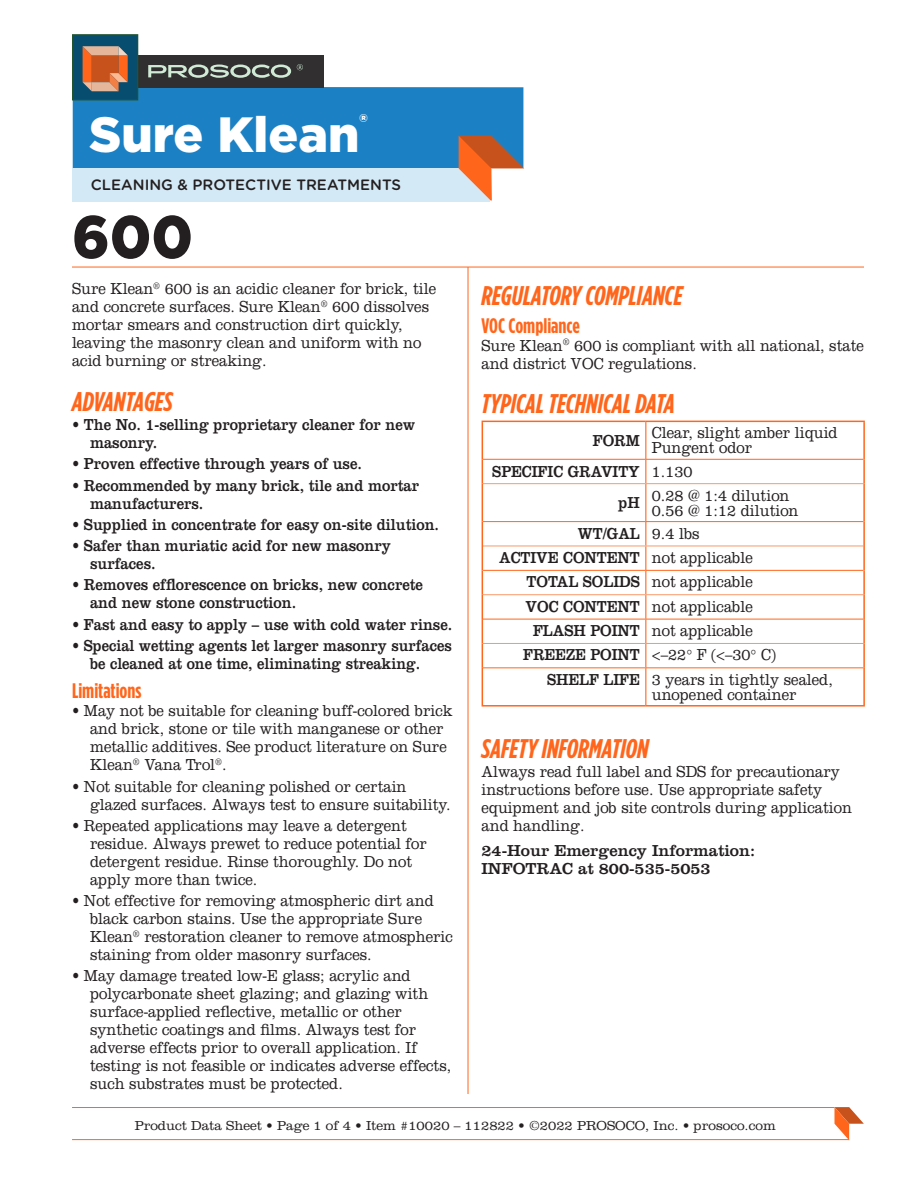
<style>
.page{position:relative;width:918px;height:1188px;background:#fff}
.page>*{position:absolute;margin:0;border:0;box-sizing:border-box;transform-origin:0 0}
._02_Product_Name{font:900 60px "Gotham";color:#231f20;scale:.95 1}
.t1{font:900 49.5px "Gotham";color:#fff}
._04_Section_Header{font:italic 700 27px "Gotham Condensed";color:#ff661c}
.t2{font:900 22.5px "Gotham";color:#fff}
._05_Sub-Header{font:700 21px "Gotham Condensed";color:#ff661c}
._07_Bullet_Paragraph{font:300 16.5px/18px "Clarendon LT Std";color:#231f20;scale:.9 1}
._06_Body_Copy{font:300 16.5px/18px "Clarendon LT Std";color:#231f20;scale:.9 1}
._07_Bullet_Paragraph-2{font:16.5px/18px "Clarendon LT Std";color:#231f20;scale:.9 1}
._09_Tech_Data_Copy{font:300 16.5px/15px "Clarendon LT Std";color:#231f20;scale:.9 1}
._08_Tech_Data_Header{font:16.5px "Clarendon LT Std";color:#231f20;scale:.9 1}
._07_Bullet_Paragraph-3{font:16.5px/18px "Clarendon LT Std";color:#231f20;scale:.89 1}
._06_Body_Copy-2{font:16.5px/18px "Clarendon LT Std";color:#231f20}
.t3{font:500 15px "Gotham Rounded";color:#231f20}
._99_Item_Box{font:300 13.5px "Clarendon LT Std";color:#231f20}
</style>
<div class="page">
<hr style="left:468px;top:267px;width:1px;height:827px;background:#ff661c">
<hr style="left:645px;top:422px;width:1px;height:37px;background:#ff661c">
<svg style="left:645px;top:460px;width:1px;height:23px"></svg>
<hr style="left:645px;top:484px;width:1px;height:37px;background:#ff661c">
<svg style="left:645px;top:522px;width:1px;height:145px"></svg>
<hr style="left:645px;top:668px;width:1px;height:37px;background:#ff661c">
<hr style="left:483px;top:459px;width:163px;height:1px;background:#ff661c">
<hr style="left:646px;top:459px;width:217px;height:1px;background:#ff661c">
<hr style="left:483px;top:521px;width:163px;height:1px;background:#ff661c">
<hr style="left:646px;top:521px;width:217px;height:1px;background:#ff661c">
<hr style="left:483px;top:570px;width:163px;height:1px;background:#ff661c">
<hr style="left:646px;top:570px;width:217px;height:1px;background:#ff661c">
<hr style="left:483px;top:619px;width:163px;height:1px;background:#ff661c">
<hr style="left:646px;top:619px;width:217px;height:1px;background:#ff661c">
<hr style="left:483px;top:667px;width:163px;height:1px;background:#ff661c">
<hr style="left:646px;top:667px;width:217px;height:1px;background:#ff661c">
<hr style="left:483px;top:483px;width:163px;height:1px;background:#f89a6a">
<hr style="left:646px;top:483px;width:217px;height:1px;background:#f89a6a">
<hr style="left:483px;top:546px;width:163px;height:1px;background:#f89a6a">
<hr style="left:646px;top:546px;width:217px;height:1px;background:#f89a6a">
<hr style="left:483px;top:594px;width:163px;height:1px;background:#f89a6a">
<hr style="left:646px;top:594px;width:217px;height:1px;background:#f89a6a">
<hr style="left:483px;top:643px;width:163px;height:1px;background:#f89a6a">
<hr style="left:646px;top:643px;width:217px;height:1px;background:#f89a6a">
<hr style="left:482px;top:421px;width:164px;height:1px;background:#ff661c">
<hr style="left:482px;top:422px;width:1px;height:37px;background:#ff661c">
<hr style="left:646px;top:421px;width:219px;height:1px;background:#ff661c">
<hr style="left:863px;top:422px;width:2px;height:37px;background:#ff661c">
<svg style="left:482px;top:459px;width:1px;height:25px"></svg>
<hr style="left:863px;top:459px;width:2px;height:25px;background:#ff661c">
<hr style="left:482px;top:484px;width:1px;height:38px;background:#ff661c">
<hr style="left:863px;top:484px;width:2px;height:38px;background:#ff661c">
<hr style="left:863px;top:522px;width:2px;height:24px;background:#ff661c">
<hr style="left:863px;top:546px;width:2px;height:24px;background:#ff661c">
<hr style="left:863px;top:570px;width:2px;height:25px;background:#ff661c">
<hr style="left:863px;top:595px;width:2px;height:24px;background:#ff661c">
<hr style="left:863px;top:619px;width:2px;height:24px;background:#ff661c">
<svg style="left:482px;top:522px;width:1px;height:146px"></svg>
<hr style="left:863px;top:643px;width:2px;height:25px;background:#ff661c">
<hr style="left:482px;top:668px;width:1px;height:37px;background:#ff661c">
<hr style="left:863px;top:668px;width:2px;height:37px;background:#ff661c">
<hr style="left:482px;top:705px;width:164px;height:2px;background:#ff661c">
<hr style="left:646px;top:705px;width:219px;height:2px;background:#ff661c">
<hr style="left:72px;top:267px;width:792px;height:1px;background:#ff661c">
<div style="left:73px;top:87px;width:450px;height:81px;background:#1b81c4"></div>
<div style="left:72px;top:168px;width:418px;height:34px;background:#d4e9f6"></div>
<svg style="left:459px;top:136px;width:65px;height:65px"></svg>
<div style="left:102px;top:55px;width:221px;height:32px;background:#312f30"></div>
<div style="left:72px;top:34px;width:66px;height:66px;background:#074d70;border:1px solid #205532"></div>
<svg style="left:83px;top:46px;width:45px;height:45px;background:#cc784e"></svg>
<svg style="left:148px;top:65px;width:143px;height:13px"></svg>
<svg style="left:297px;top:64px;width:6px;height:6px"></svg>
<hr style="left:72px;top:1139px;width:777px;height:1px;background:#ff661c">
<hr style="left:72px;top:1107px;width:762px;height:1px;background:#ff661c">
<svg style="left:834px;top:1107px;width:30px;height:33px"></svg>
<p class="t1" style="left:89px;top:101px;width:272px">Sure Klean</p>
<p class="t2" style="left:359px;top:106px;width:10px">®</p>
<p class="t3" style="left:91px;top:174px;width:312px">CLEANING &amp; PROTECTIVE TREATMENTS</p>
<p class="_02_Product_Name" style="left:72px;top:196px;width:129px">600</p>
<p class="_06_Body_Copy" style="left:72px;top:280px;width:406px">Sure Klean<sup>®</sup> 600 is an acidic cleaner for brick, tile and concrete surfaces. Sure Klean<sup>®</sup> 600 dissolves mortar smears and construction dirt quickly, leaving the masonry clean and uniform with no acid burning or streaking.</p>
<p class="_04_Section_Header" style="left:72px;top:385px;width:102px">ADVANTAGES</p>
<p class="_07_Bullet_Paragraph-2" style="left:90px;top:416px;width:363px;text-indent:-18px">• The No. 1-selling proprietary cleaner for new masonry.</p>
<p class="_07_Bullet_Paragraph-2" style="left:72px;top:455px;width:324px">• Proven effective through years of use.</p>
<p class="_07_Bullet_Paragraph-2" style="left:90px;top:476px;width:367px;text-indent:-18px">• Recommended by many brick, tile and mortar manufacturers.</p>
<p class="_07_Bullet_Paragraph-2" style="left:72px;top:515px;width:409px">• Supplied in concentrate for easy on-site dilution.</p>
<p class="_07_Bullet_Paragraph-2" style="left:90px;top:537px;width:336px;text-indent:-18px">• Safer than muriatic acid for new masonry surfaces.</p>
<p class="_07_Bullet_Paragraph-2" style="left:90px;top:576px;width:372px;text-indent:-18px">• Removes efflorescence on bricks, new concrete and new stone construction.</p>
<p class="_07_Bullet_Paragraph-2" style="left:72px;top:615px;width:424px">• Fast and easy to apply – use with cold water rinse.</p>
<p class="_07_Bullet_Paragraph-3" style="left:90px;top:636px;width:408px;text-indent:-18px">• Special wetting agents let larger masonry surfaces be cleaned at one time, eliminating streaking.</p>
<p class="_05_Sub-Header" style="left:72px;top:679px;width:71px">Limitations</p>
<p class="_07_Bullet_Paragraph" style="left:90px;top:702px;width:405px;text-indent:-18px">• May not be suitable for cleaning buff-colored brick and brick, stone or tile with manganese or other metallic additives. See product literature on Sure Klean<sup>®</sup> Vana Trol<sup>®</sup>.</p>
<p class="_07_Bullet_Paragraph" style="left:90px;top:777px;width:402px;text-indent:-18px">• Not suitable for cleaning polished or certain glazed surfaces. Always test to ensure suitability.</p>
<p class="_07_Bullet_Paragraph" style="left:90px;top:816px;width:376px;text-indent:-18px">• Repeated applications may leave a detergent residue. Always prewet to reduce potential for detergent residue. Rinse thoroughly. Do not apply more than twice.</p>
<p class="_07_Bullet_Paragraph" style="left:90px;top:892px;width:405px;text-indent:-18px">• Not effective for removing atmospheric dirt and black carbon stains. Use the appropriate Sure Klean<sup>®</sup> restoration cleaner to remove atmospheric staining from older masonry surfaces.</p>
<p class="_07_Bullet_Paragraph" style="left:90px;top:967px;width:403px;text-indent:-18px">• May damage treated low-E glass; acrylic and polycarbonate sheet glazing; and glazing with surface-applied reflective, metallic or other synthetic coatings and films. Always test for adverse effects prior to overall application. If testing is not feasible or indicates adverse effects, such substrates must be protected.</p>
<p class="_04_Section_Header" style="left:482px;top:280px;width:203px">REGULATORY COMPLIANCE</p>
<p class="_05_Sub-Header" style="left:482px;top:313px;width:100px">VOC Compliance</p>
<p class="_06_Body_Copy" style="left:482px;top:336px;width:426px">Sure Klean<sup>®</sup> 600 is compliant with all national, state and district VOC regulations.</p>
<p class="_04_Section_Header" style="left:482px;top:388px;width:195px">TYPICAL TECHNICAL DATA</p>
<p class="_08_Tech_Data_Header" style="left:593px;top:431px;width:54px">FORM</p>
<p class="_09_Tech_Data_Copy" style="left:652px;top:425px;width:208px">Clear, slight amber liquid</p>
<p class="_09_Tech_Data_Copy" style="left:652px;top:440px;width:113px">Pungent odor</p>
<p class="_08_Tech_Data_Header" style="left:492px;top:462px;width:165px">SPECIFIC GRAVITY</p>
<p class="_09_Tech_Data_Copy" style="left:652px;top:464px;width:47px">1.130</p>
<p class="_08_Tech_Data_Header" style="left:618px;top:493px;width:25px">pH</p>
<p class="_09_Tech_Data_Copy" style="left:652px;top:488px;width:154px">0.28 @ 1:4 dilution</p>
<p class="_09_Tech_Data_Copy" style="left:652px;top:503px;width:165px">0.56 @ 1:12 dilution</p>
<p class="_08_Tech_Data_Header" style="left:578px;top:523px;width:70px">WT/GAL</p>
<p class="_09_Tech_Data_Copy" style="left:652px;top:526px;width:55px">9.4 lbs</p>
<p class="_08_Tech_Data_Header" style="left:499px;top:548px;width:158px">ACTIVE CONTENT</p>
<p class="_09_Tech_Data_Copy" style="left:652px;top:550px;width:114px">not applicable</p>
<p class="_08_Tech_Data_Header" style="left:527px;top:572px;width:127px">TOTAL SOLIDS</p>
<p class="_09_Tech_Data_Copy" style="left:652px;top:574px;width:114px">not applicable</p>
<p class="_08_Tech_Data_Header" style="left:526px;top:597px;width:128px">VOC CONTENT</p>
<p class="_09_Tech_Data_Copy" style="left:652px;top:599px;width:114px">not applicable</p>
<p class="_08_Tech_Data_Header" style="left:533px;top:621px;width:120px">FLASH POINT</p>
<p class="_09_Tech_Data_Copy" style="left:652px;top:623px;width:114px">not applicable</p>
<p class="_08_Tech_Data_Header" style="left:523px;top:645px;width:131px">FREEZE POINT</p>
<p class="_09_Tech_Data_Copy" style="left:652px;top:647px;width:139px">&lt;–22° F (&lt;–30° C)</p>
<p class="_08_Tech_Data_Header" style="left:547px;top:670px;width:105px">SHELF LIFE</p>
<p class="_09_Tech_Data_Copy" style="left:652px;top:672px;width:203px">3 years in tightly sealed, unopened container</p>
<p class="_04_Section_Header" style="left:482px;top:732px;width:169px">SAFETY INFORMATION</p>
<p class="_06_Body_Copy" style="left:482px;top:763px;width:413px">Always read full label and SDS for precautionary instructions before use. Use appropriate safety equipment and job site controls during application and handling.</p>
<p class="_06_Body_Copy-2" style="left:482px;top:841px;width:275px">24-Hour Emergency Information:<br>INFOTRAC at 800-535-5053</p>
<p class="_99_Item_Box" style="left:135px;top:1117px;width:643px">Product Data Sheet • Page 1 of 4 • Item #10020 – 112822 • ©2022 PROSOCO, Inc. • prosoco.com</p>
</div>
